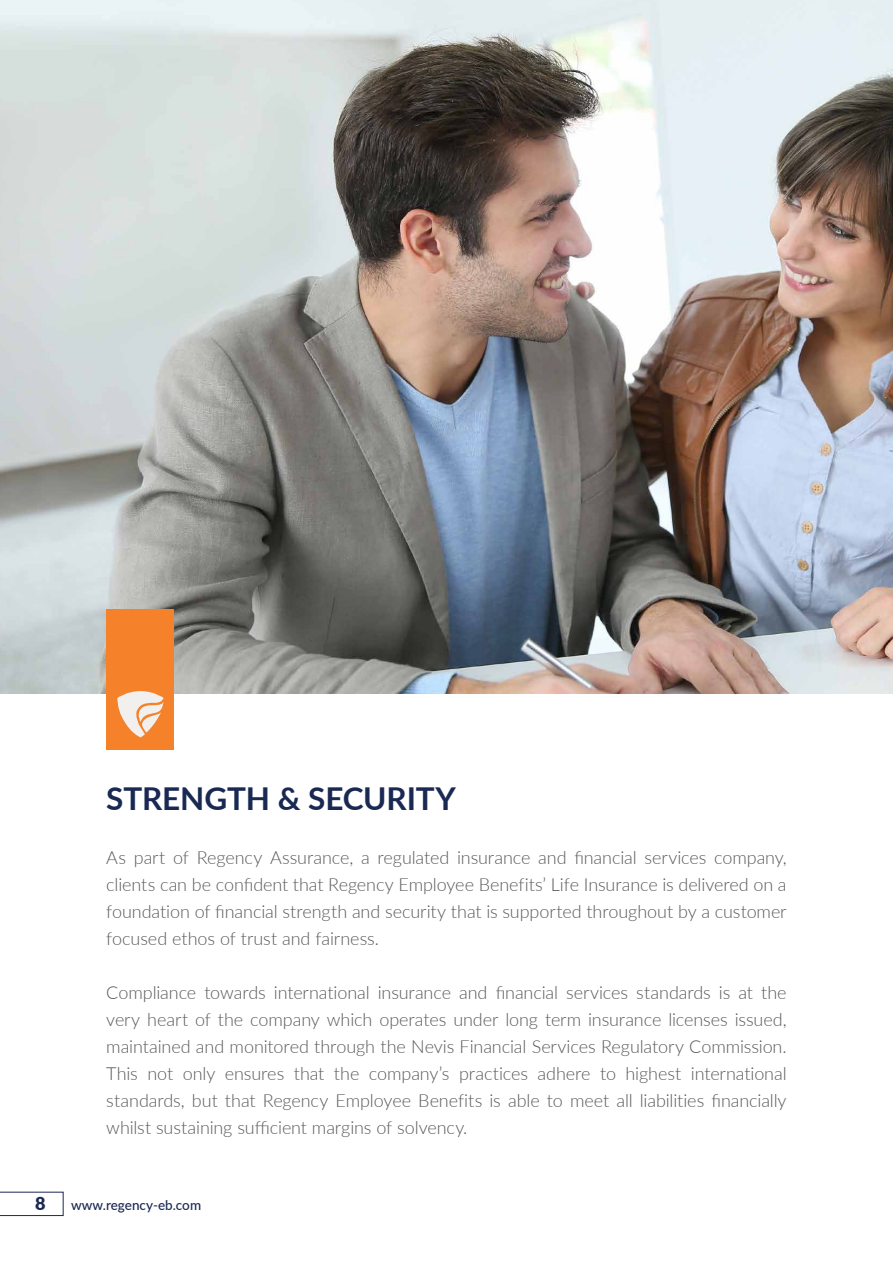
<style>
.page{position:relative;width:893px;height:1263px;background:#fff}
.page>*{position:absolute;margin:0;border:0;box-sizing:border-box;transform-origin:0 0}
.t1{font:700 31.5px "Lato";letter-spacing:-.005em;color:#1a2953}
.t2{font:300 18px/27px "Lato";letter-spacing:-.005em;color:#58595b;text-align:justify}
.t3{font:900 18px "Lato";color:#1a2953}
.t4{font:500 13.5px "Lato";color:#1a2953}
</style>
<div class="page">
<svg style="left:0;top:1192px;width:63px;height:24px"></svg>
<img style="left:0;top:0;width:893px;height:693px">
<div style="left:106px;top:609px;width:68px;height:140px;background:#f5822b"></div>
<svg style="left:117px;top:691px;width:47px;height:46px"></svg>
<h1 class="t1" style="left:106px;top:775px;width:351px">STRENGTH &amp; SECURITY</h1>
<p class="t2" style="left:106px;top:843px;width:682px">As part of Regency Assurance, a regulated insurance and financial services company, clients can be confident that Regency Employee Benefits’ Life Insurance is delivered on a foundation of financial strength and security that is supported throughout by a customer focused ethos of trust and fairness.</p>
<p class="t2" style="left:106px;top:978px;width:682px">Compliance towards international insurance and financial services standards is at the very heart of the company which operates under long term insurance licenses issued, maintained and monitored through the Nevis Financial Services Regulatory Commission.<br>This not only ensures that the company’s practices adhere to highest international standards, but that Regency Employee Benefits is able to meet all liabilities financially whilst sustaining sufficient margins of solvency.</p>
<p class="t3" style="left:35px;top:1190px;width:12px">8</p>
<p class="t4" style="left:71px;top:1195px;width:131px">www.regency-eb.com</p>
</div>
